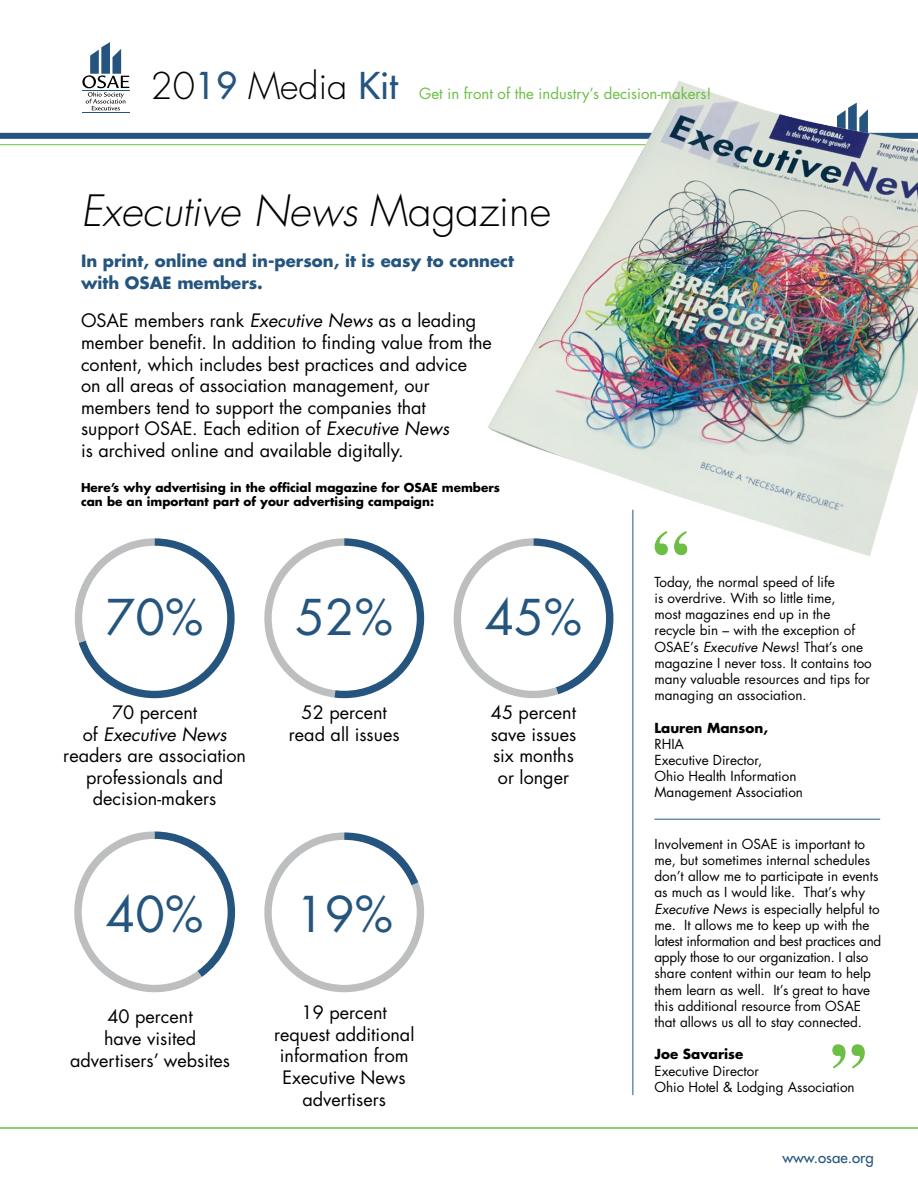
<style>
.page{position:relative;width:918px;height:1188px;background:#fff}
.page>*{position:absolute;margin:0;border:0;box-sizing:border-box;transform-origin:0 0}
.t1{font:700 72px "Times";color:#6cbe45}
.t2{font:48px "Futura Std";color:#25557e}
.t3{font:italic 300 42px "Futura Std";color:#000}
.t4{font:300 36px "Futura Std";color:#000}
.t5{font:18px/21.6px "Futura Std";color:#000;text-align:center}
.t6{font:700 16.5px/21.6px "Futura Std";color:#25557e}
.t7{font:15px "Futura Std";color:#6cbe45}
.t8{font:500 15px "Futura Std";color:#25557e}
.t9{font:13.5px/16.2px "Futura Std";color:#000}
.t10{font:700 13.5px "Futura Std";color:#000}
.t11{font:700 12px/14.4px "Futura Std";color:#000}
.s1{font-weight:500;color:#25557e}
.s2{font-style:normal}
.s3{font-style:italic}
</style>
<div class="page">
<hr style="left:82px;top:112px;width:47px;height:1px;background:#25557e">
<svg style="left:82px;top:42px;width:47px;height:68px"></svg>
<hr style="left:0;top:1127px;width:918px;height:2px;background:#6cbe45">
<div style="left:0;top:133px;width:918px;height:6px;background:#25557e"></div>
<hr style="left:0;top:144px;width:918px;height:1px;background:#6cbe45">
<img style="left:405px;top:81px;width:513px;height:502px">
<svg style="left:74px;top:538px;width:161px;height:160px"></svg>
<svg style="left:264px;top:538px;width:160px;height:160px"></svg>
<svg style="left:444px;top:538px;width:169px;height:161px"></svg>
<svg style="left:74px;top:831px;width:161px;height:162px"></svg>
<svg style="left:264px;top:832px;width:160px;height:161px"></svg>
<hr style="left:633px;top:510px;width:1px;height:585px;background:#25557e">
<hr style="left:654px;top:819px;width:226px;height:1px;background:#25557e">
<h3 class="t4" style="left:151px;top:64px;width:249px">20<span class="s1">19</span> Media <span class="s1">Kit</span></h3>
<p class="t7" style="left:419px;top:84px;width:294px">Get in front of the industry’s decision-makers!</p>
<h3 class="t3" style="left:81px;top:185px;width:472px">Executive News <span class="s2">Magazine</span></h3>
<p class="t6" style="left:81px;top:250px;width:435px">In print, online and in-person, it is easy to connect with OSAE members.</p>
<p class="t5" style="left:81px;top:310px;width:412px;text-align:left">OSAE members rank <span class="s3">Executive News</span> as a leading member benefit. In addition to finding value from the content, which includes best practices and advice<br>on all areas of association management, our members tend to support the companies that<br>support OSAE. Each edition of <span class="s3">Executive News<br></span>is archived online and available digitally.</p>
<p class="t11" style="left:81px;top:480px;width:421px">Here’s why advertising in the official magazine for OSAE members can be an important part of your advertising campaign:</p>
<h2 class="t2" style="left:106px;top:586px;width:99px">70%</h2>
<h2 class="t2" style="left:296px;top:586px;width:99px">52%</h2>
<h2 class="t2" style="left:485px;top:586px;width:99px">45%</h2>
<h3 class="t5" style="left:63px;top:702px;width:184px">70 percent<br>of <span class="s3">Executive News </span>readers are association professionals and decision-makers</h3>
<h3 class="t5" style="left:289px;top:702px;width:112px">52 percent read all issues</h3>
<h3 class="t5" style="left:491px;top:702px;width:87px">45 percent save issues six months or longer</h3>
<h2 class="t2" style="left:106px;top:884px;width:99px">40%</h2>
<h2 class="t2" style="left:296px;top:884px;width:99px">19%</h2>
<h3 class="t5" style="left:70px;top:1006px;width:161px">40 percent<br>have visited advertisers’ websites</h3>
<h3 class="t5" style="left:274px;top:1002px;width:142px">19 percent request additional information from<br>Executive News advertisers</h3>
<h1 class="t1" style="left:652px;top:488px;width:37px">“</h1>
<p class="t9" style="left:654px;top:574px;width:219px">Today, the normal speed of life<br>is overdrive. With so little time,<br>most magazines end up in the recycle bin – with the exception of<br>OSAE’s <span class="s3">Executive News</span>! That’s one magazine I never toss. It contains too many valuable resources and tips for managing an association.</p>
<p class="t10" style="left:654px;top:719px;width:115px">Lauren Manson,</p>
<p class="t9" style="left:654px;top:736px;width:150px">RHIA<br>Executive Director,<br>Ohio Health Information<br>Management Association</p>
<p class="t9" style="left:654px;top:836px;width:228px">Involvement in OSAE is important to me, but sometimes internal schedules don’t allow me to participate in events as much as I would like. That’s why <span class="s3">Executive News</span> is especially helpful to me. It allows me to keep up with the latest information and best practices and apply those to our organization. I also share content within our team to help them learn as well. It’s great to have this additional resource from OSAE that allows us all to stay connected.</p>
<p class="t10" style="left:654px;top:1045px;width:90px">Joe Savarise</p>
<p class="t9" style="left:654px;top:1063px;width:202px">Executive Director<br>Ohio Hotel &amp; Lodging Association</p>
<h1 class="t1" style="left:830px;top:1001px;width:37px">”</h1>
<p class="t8" style="left:782px;top:1148px;width:93px">www.osae.org</p>
</div>
